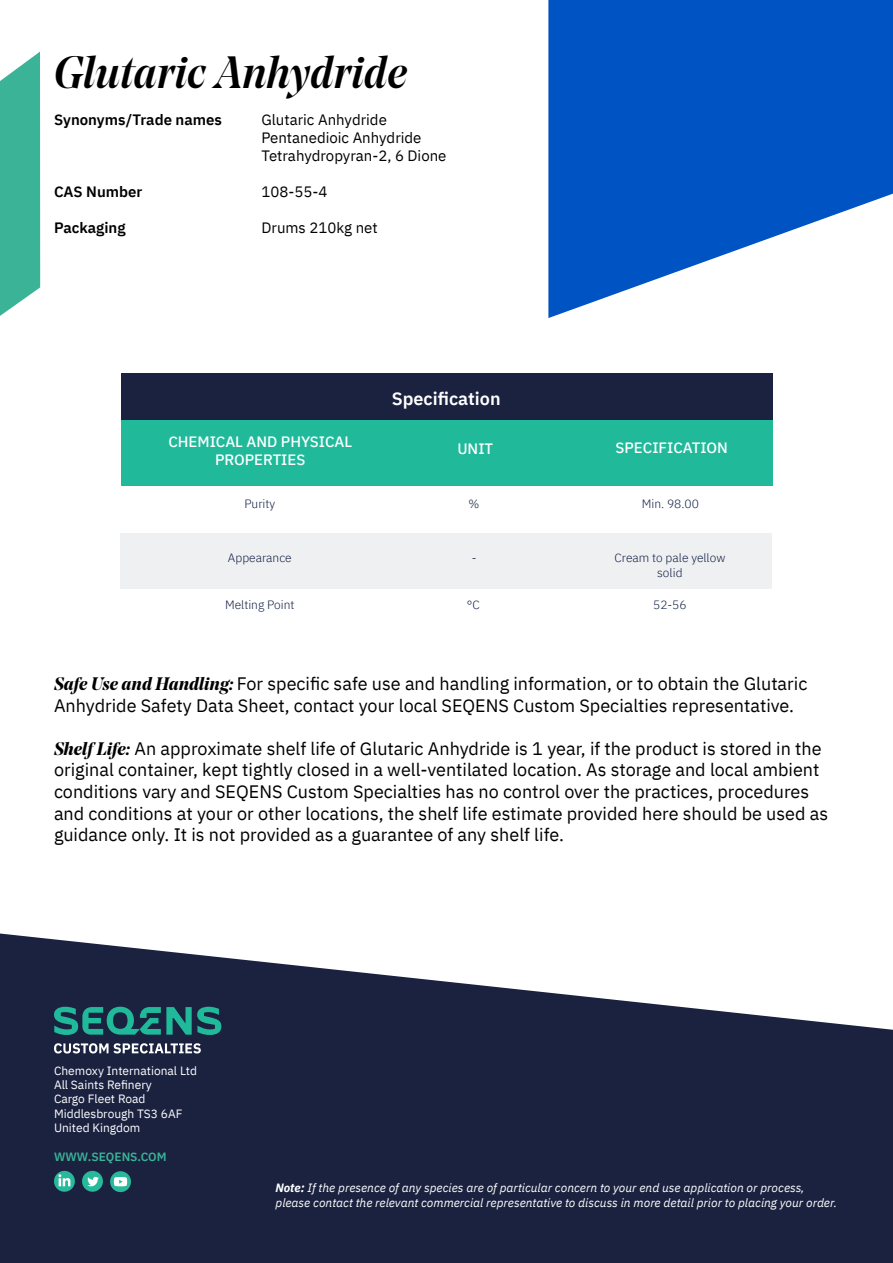
<style>
.page{position:relative;width:893px;height:1263px;background:#fff}
.page>*{position:absolute;margin:0;border:0;box-sizing:border-box;transform-origin:0 0}
.t1{font:italic 500 45px "Noe Display";color:#000}
.t2{font:18px/21.6px "IBM Plex Sans";color:#000}
.t3{font:600 18px "IBM Plex Sans";color:#fff}
.t4{font:15px "IBM Plex Sans";color:#000}
.t5{font:500 15px/18px "IBM Plex Sans";color:#fff;text-align:center}
.t6{font:600 15px "IBM Plex Sans";color:#000}
.t7{font:italic 12px/14.4px "IBM Plex Sans";color:#fff}
.t8{font:12px "IBM Plex Sans";color:#fff}
.t9{font:300 12px/14.4px "IBM Plex Sans";color:#0d1c41;text-align:center}
.t10{font:600 12px "IBM Plex Sans";color:#3ab396}
.s1{font-family:"Noe Display";font-weight:700;font-style:italic}
.s2{font-weight:700}
</style>
<div class="page">
<svg style="left:0;top:52px;width:40px;height:264px;background:#4fbba1"></svg>
<div style="left:121px;top:420px;width:651px;height:66px;background:#20ba9b"></div>
<div style="left:121px;top:533px;width:651px;height:55px;background:#eff0f2"></div>
<div style="left:121px;top:374px;width:651px;height:46px;background:#1b2240"></div>
<svg style="left:548px;top:0;width:345px;height:318px;fill:#0053c2"></svg>
<svg style="left:0;top:933px;width:893px;height:330px;background:#3d435c"></svg>
<svg style="left:54px;top:1007px;width:167px;height:28px;background:#1d7270"></svg>
<svg style="left:54px;top:1043px;width:147px;height:10px"></svg>
<div style="left:82px;top:1171px;width:21px;height:21px;background:#27b999;border-radius:50%"></div>
<svg style="left:87px;top:1177px;width:12px;height:9px"></svg>
<svg style="left:54px;top:1171px;width:21px;height:21px"></svg>
<svg style="left:58px;top:1174px;width:12px;height:12px"></svg>
<div style="left:110px;top:1171px;width:21px;height:21px;background:#27b999;border-radius:50%"></div>
<svg style="left:114px;top:1177px;width:13px;height:9px"></svg>
<p class="t1" style="left:54px;top:44px;width:355px">Glutaric Anhydride</p>
<p class="t6" style="left:54px;top:108px;width:169px">Synonyms/Trade names</p>
<p class="t6" style="left:54px;top:180px;width:90px">CAS Number</p>
<p class="t6" style="left:54px;top:216px;width:73px">Packaging</p>
<p class="t4" style="left:261px;top:108px;width:127px">Glutaric Anhydride</p>
<p class="t4" style="left:261px;top:126px;width:162px">Pentanedioic Anhydride</p>
<p class="t4" style="left:261px;top:144px;width:187px">Tetrahydropyran-2, 6 Dione</p>
<p class="t4" style="left:261px;top:180px;width:67px">108-55-4</p>
<p class="t4" style="left:261px;top:216px;width:118px">Drums 210kg net</p>
<p class="t3" style="left:392px;top:384px;width:110px">Specification</p>
<p class="t5" style="left:168px;top:431px;width:185px">CHEMICAL AND PHYSICAL<br>PROPERTIES</p>
<p class="t5" style="left:457px;top:439px;width:37px">UNIT</p>
<p class="t9" style="left:244px;top:496px;width:32px">Purity</p>
<p class="t9" style="left:469px;top:496px;width:12px">%</p>
<p class="t9" style="left:228px;top:549px;width:65px">Appearance</p>
<p class="t9" style="left:472px;top:550px;width:6px">-</p>
<p class="t9" style="left:225px;top:597px;width:71px">Melting Point</p>
<p class="t9" style="left:467px;top:597px;width:14px">°C</p>
<p class="t5" style="left:615px;top:438px;width:114px">SPECIFICATION</p>
<p class="t9" style="left:642px;top:496px;width:59px">Min. 98.00</p>
<p class="t9" style="left:614px;top:550px;width:112px">Cream to pale yellow solid</p>
<p class="t9" style="left:653px;top:597px;width:35px">52-56</p>
<p class="t2" style="left:54px;top:671px;width:755px"><span class="s1">Safe Use and Handling:</span> For specific safe use and handling information, or to obtain the Glutaric<br>Anhydride Safety Data Sheet, contact your local SEQENS Custom Specialties representative.</p>
<p class="t2" style="left:54px;top:736px;width:776px"><span class="s1">Shelf Life:</span> An approximate shelf life of Glutaric Anhydride is 1 year, if the product is stored in the original container, kept tightly closed in a well-ventilated location. As storage and local ambient conditions vary and SEQENS Custom Specialties has no control over the practices, procedures and conditions at your or other locations, the shelf life estimate provided here should be used as guidance only. It is not provided as a guarantee of any shelf life.</p>
<p class="t8" style="left:54px;top:1061px;width:145px">Chemoxy International Ltd</p>
<p class="t8" style="left:54px;top:1075px;width:99px">All Saints Refinery</p>
<p class="t8" style="left:54px;top:1090px;width:93px">Cargo Fleet Road</p>
<p class="t8" style="left:54px;top:1104px;width:130px">Middlesbrough TS3 6AF</p>
<p class="t8" style="left:54px;top:1119px;width:88px">United Kingdom</p>
<p class="t10" style="left:54px;top:1147px;width:114px">WWW.SEQENS.COM</p>
<p class="t7" style="left:275px;top:1180px;width:563px"><span class="s2">Note:</span> If the presence of any species are of particular concern to your end use application or process, please contact the relevant commercial representative to discuss in more detail prior to placing your order.</p>
</div>
